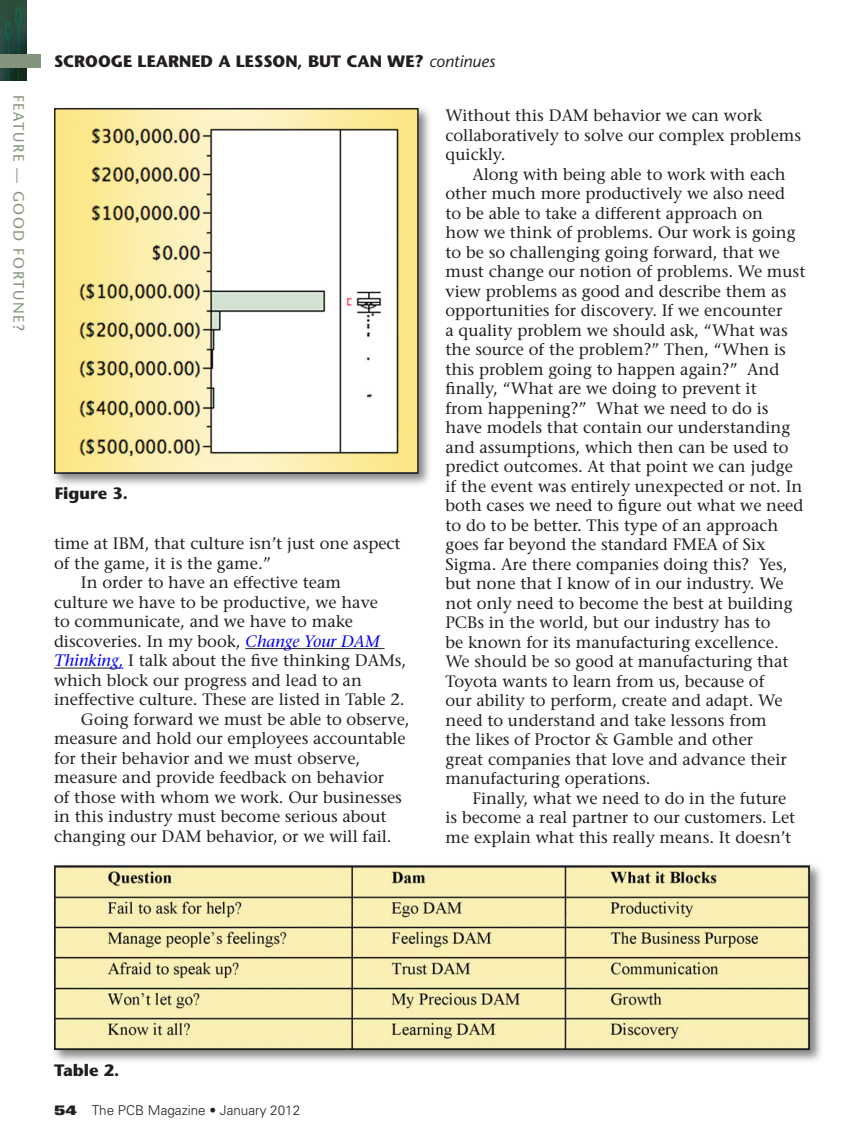
<style>
.page{position:relative;width:864px;height:1134px;background:#fff}
.page>*{position:absolute;margin:0;border:0;box-sizing:border-box;transform-origin:0 0}
.t1{font:16.5px/19.5px "Stone Serif";color:#231f20}
.t2{font:700 16.5px "Stone Sans";color:#231f20}
.t3{font:italic 16.5px "Stone Sans";color:#231f20}
.t4{font:15px "Stone Sans";color:#82947b}
.t5{font:300 13.5px "Univers";color:#231f20}
.s1{font-weight:700;font-style:normal}
.s2{font-style:italic;color:#00f}
.s3{font-weight:900;font-stretch:expanded}
</style>
<div class="page">
<hr style="left:245px;top:648px;width:140px;height:1px;background:#231f20">
<hr style="left:54px;top:668px;width:65px;height:1px;background:#231f20">
<div style="left:51px;top:105px;width:381px;height:382px;background:#231f20;opacity:.55"></div>
<img style="left:57px;top:111px;width:359px;height:360px">
<div style="left:54px;top:108px;width:365px;height:366px;border:2px solid #231f20"></div>
<div style="left:51px;top:862px;width:772px;height:201px;background:#231f20;opacity:.55"></div>
<img style="left:57px;top:868px;width:750px;height:179px">
<div style="left:54px;top:865px;width:756px;height:185px;border:2px solid #231f20"></div>
<img style="left:0;top:0;width:27px;height:81px">
<div style="left:0;top:54px;width:40px;height:14px;background:#82947b"></div>
<p class="t4" style="left:28px;top:94px;width:107px;rotate:90deg">feature — good</p>
<p class="t4" style="left:28px;top:248px;width:7px;rotate:90deg">fortune</p>
<p class="t4" style="left:28px;top:324px;width:8px;rotate:90deg">?</p>
<p class="t2" style="left:54px;top:51px;width:13px">SCROOGE</p>
<p class="t2" style="left:138px;top:51px;width:12px">LEARNED</p>
<p class="t2" style="left:218px;top:51px;width:29px">A LESSON</p>
<p class="t2" style="left:298px;top:51px;width:23px">, BUT</p>
<p class="t2" style="left:347px;top:51px;width:13px">CAN</p>
<p class="t3" style="left:387px;top:51px;width:109px"><span class="s1">WE?</span> continues</p>
<p class="t2" style="left:55px;top:483px;width:75px">FIGURE 3.</p>
<p class="t1" style="left:54px;top:533px;width:348px">time at IBM, that culture isn’t just one aspect</p>
<p class="t1" style="left:54px;top:553px;width:219px">of the game, it is the game.”</p>
<p class="t1" style="left:81px;top:572px;width:262px">In order to have an effective team</p>
<p class="t1" style="left:54px;top:592px;width:326px">culture we have to be productive, we have</p>
<p class="t1" style="left:54px;top:611px;width:300px">to communicate, and we have to make</p>
<p class="t1" style="left:54px;top:631px;width:327px">discoveries. In my book, <span class="s2">Change Your DAM</span></p>
<p class="t1" style="left:54px;top:650px;width:354px"><span class="s2">Thinking,</span> I talk about the five thinking DAMs,</p>
<p class="t1" style="left:54px;top:670px;width:309px">which block our progress and lead to an</p>
<p class="t1" style="left:54px;top:689px;width:352px">ineffective culture. These are listed in Table 2.</p>
<p class="t1" style="left:81px;top:709px;width:330px">Going forward we must be able to observe,</p>
<p class="t1" style="left:54px;top:728px;width:353px">measure and hold our employees accountable</p>
<p class="t1" style="left:54px;top:748px;width:308px">for their behavior and we must observe,</p>
<p class="t1" style="left:54px;top:767px;width:332px">measure and provide feedback on behavior</p>
<p class="t1" style="left:54px;top:787px;width:349px">of those with whom we work. Our businesses</p>
<p class="t1" style="left:54px;top:806px;width:334px">in this industry must become serious about</p>
<p class="t1" style="left:54px;top:826px;width:339px">changing our DAM behavior, or we will fail.</p>
<p class="t1" style="left:445px;top:106px;width:357px">Without this DAM behavior we can work collaboratively to solve our complex problems quickly.</p>
<p class="t1" style="left:445px;top:164px;width:361px;text-indent:27px">Along with being able to work with each other much more productively we also need<br>to be able to take a different approach on<br>how we think of problems. Our work is going to be so challenging going forward, that we must change our notion of problems. We must view problems as good and describe them as opportunities for discovery. If we encounter<br>a quality problem we should ask, “What was the source of the problem?” Then, “When is this problem going to happen again?” And finally, “What are we doing to prevent it<br>from happening?” What we need to do is have models that contain our understanding and assumptions, which then can be used to predict outcomes. At that point we can judge if the event was entirely unexpected or not. In both cases we need to figure out what we need to do to be better. This type of an approach goes far beyond the standard FMEA of Six Sigma. Are there companies doing this? Yes, but none that I know of in our industry. We not only need to become the best at building PCBs in the world, but our industry has to<br>be known for its manufacturing excellence.<br>We should be so good at manufacturing that Toyota wants to learn from us, because of<br>our ability to perform, create and adapt. We need to understand and take lessons from<br>the likes of Proctor &amp; Gamble and other<br>great companies that love and advance their manufacturing operations.</p>
<p class="t1" style="left:445px;top:788px;width:351px;text-indent:27px">Finally, what we need to do in the future is become a real partner to our customers. Let me explain what this really means. It doesn’t</p>
<p class="t2" style="left:54px;top:1060px;width:67px">TABLE 2.</p>
<p class="t5" style="left:54px;top:1102px;width:248px"><span class="s3">54</span> The PCB Magazine • January 2012</p>
</div>
